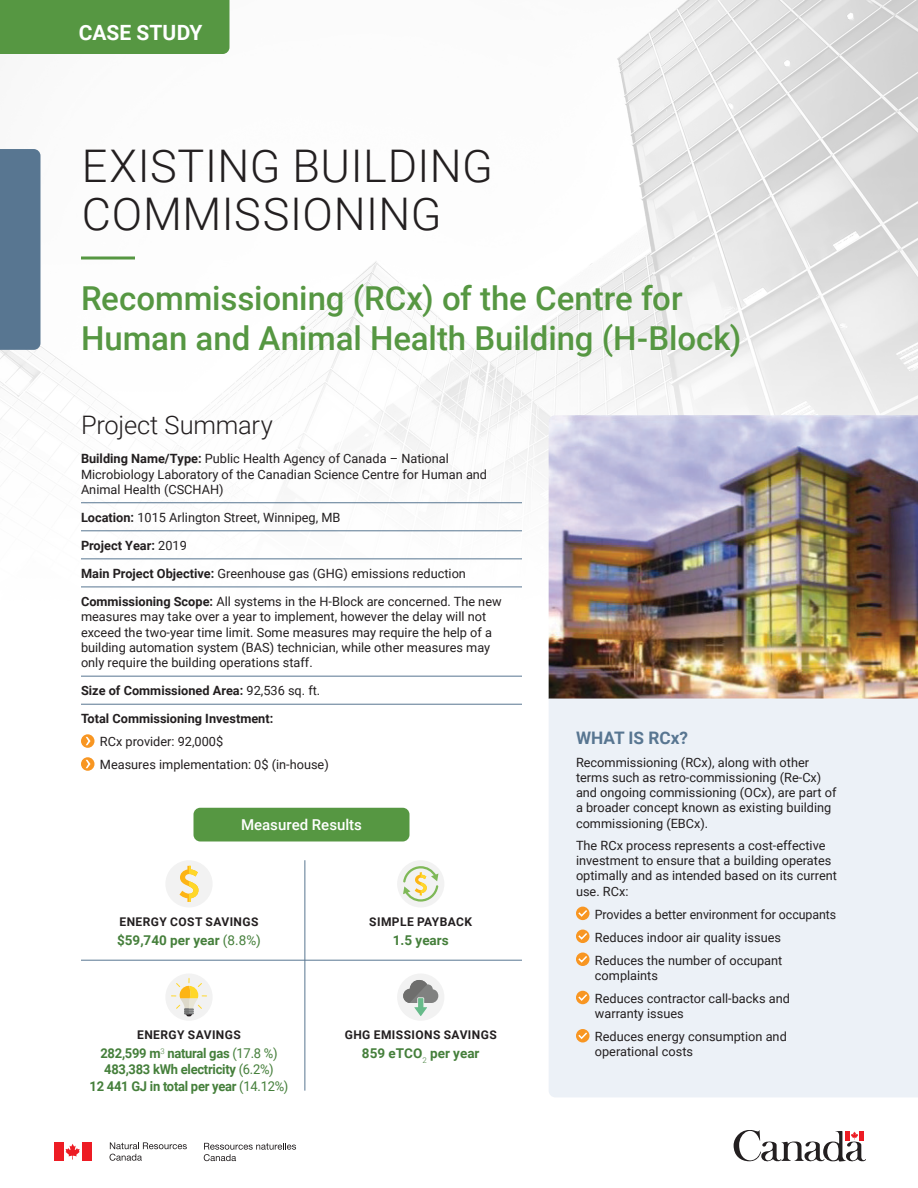
<style>
.page{position:relative;width:918px;height:1188px;background:#fff}
.page>*{position:absolute;margin:0;border:0;box-sizing:border-box;transform-origin:0 0}
.t1{font:300 45px/48px "Jkqtvs Roboto";letter-spacing:.01em;color:#231f20}
.t2{font:500 33px/39.6px "Cwmcxk Roboto";letter-spacing:-.005em;color:#569742}
.t3{font:300 25.5px "Jkqtvs Roboto";letter-spacing:-.01em;color:#231f20}
.t4{font:700 21px "Hqyfcv Roboto";letter-spacing:.005em;color:#fff}
.t5{font:700 17.25px "Hqyfcv Roboto";color:#587691}
.t6{font:500 15px "Cwmcxk Roboto";color:#fff}
.t7{font:700 13.5px "Hqyfcv Roboto";letter-spacing:-.02em;color:#457f3b;scale:.96 1}
.t8{font:700 13.5px "Hqyfcv Roboto";color:#457f3b}
.t9{font:700 13.5px "Hqyfcv Roboto";letter-spacing:-.02em;color:#457f3b}
.t10{font:12.75px/15.3px "Jrrwbd Roboto";color:#231f20}
.t11{font:700 12.75px "Hqyfcv Roboto";color:#231f20}
.t12{font:700 12px "Hqyfcv Roboto";letter-spacing:.035em;color:#231f20}
.s1{font-family:"Hqyfcv Roboto";font-weight:700}
.s2{font-family:"Jrrwbd Roboto";font-weight:400}
</style>
<div class="page">
<img style="left:0;top:0;width:918px;height:1162px">
<svg style="left:734px;top:1123px;width:132px;height:39px"></svg>
<div style="left:0;top:149px;width:40px;height:201px;background:#587691"></div>
<hr style="left:81px;top:503px;width:441px;height:1px;background:#587691">
<hr style="left:81px;top:531px;width:441px;height:1px;background:#587691">
<hr style="left:81px;top:559px;width:441px;height:1px;background:#587691">
<hr style="left:81px;top:587px;width:441px;height:1px;background:#587691">
<hr style="left:81px;top:676px;width:441px;height:1px;background:#587691">
<hr style="left:81px;top:704px;width:441px;height:1px;background:#587691">
<svg style="left:81px;top:734px;width:13px;height:14px"></svg>
<svg style="left:86px;top:737px;width:4px;height:8px"></svg>
<svg style="left:81px;top:757px;width:13px;height:14px"></svg>
<svg style="left:86px;top:760px;width:4px;height:8px"></svg>
<img style="left:549px;top:415px;width:369px;height:284px">
<svg style="left:81px;top:256px;width:54px;height:4px"></svg>
<div style="left:165px;top:860px;width:48px;height:48px;background:#f2f2f2;border-radius:50%"></div>
<svg style="left:180px;top:866px;width:18px;height:36px"></svg>
<div style="left:397px;top:974px;width:47px;height:47px;background:#f2f2f2;border-radius:50%"></div>
<svg style="left:403px;top:980px;width:35px;height:36px"></svg>
<hr style="left:305px;top:860px;width:1px;height:231px;background:#587691">
<hr style="left:81px;top:960px;width:441px;height:1px;background:#587691">
<div style="left:397px;top:860px;width:47px;height:48px;background:#f2f2f2;border-radius:50%"></div>
<svg style="left:403px;top:866px;width:35px;height:36px"></svg>
<div style="left:165px;top:974px;width:48px;height:47px;background:#f2f2f2;border-radius:50%"></div>
<svg style="left:171px;top:978px;width:36px;height:38px"></svg>
<div style="left:194px;top:808px;width:216px;height:34px;background:#569742;border-radius:7px"></div>
<div style="left:0;top:0;width:230px;height:54px;background:#569742"></div>
<div style="left:54px;top:1142px;width:9px;height:19px;background:#ed1c24"></div>
<svg style="left:65px;top:1144px;width:15px;height:16px"></svg>
<div style="left:82px;top:1142px;width:9px;height:19px;background:#ed1c24"></div>
<svg style="left:204px;top:1143px;width:92px;height:18px"></svg>
<svg style="left:110px;top:1142px;width:77px;height:19px"></svg>
<div style="left:549px;top:699px;width:369px;height:398px;background:#ecf1f7"></div>
<div style="left:576px;top:907px;width:14px;height:13px;background:#f89622;border-radius:50%"></div>
<svg style="left:577px;top:908px;width:12px;height:10px"></svg>
<div style="left:576px;top:930px;width:14px;height:13px;background:#f89622;border-radius:50%"></div>
<svg style="left:577px;top:931px;width:12px;height:10px"></svg>
<div style="left:576px;top:953px;width:14px;height:13px;background:#f89622;border-radius:50%"></div>
<svg style="left:577px;top:954px;width:12px;height:10px"></svg>
<div style="left:576px;top:991px;width:14px;height:13px;background:#f89622;border-radius:50%"></div>
<svg style="left:577px;top:993px;width:12px;height:9px"></svg>
<svg style="left:576px;top:1029px;width:14px;height:14px"></svg>
<svg style="left:577px;top:1031px;width:12px;height:9px"></svg>
<p class="t4" style="left:79px;top:18px;width:125px">CASE STUDY</p>
<p class="t1" style="left:82px;top:140px;width:413px">EXISTING BUILDING<br>COMMISSIONING</p>
<h1 class="t2" style="left:81px;top:278px;width:662px">Recommissioning (RCx) of the Centre for<br>Human and Animal Health Building (H-Block)</h1>
<h2 class="t3" style="left:81px;top:408px;width:193px">Project Summary</h2>
<p class="t10" style="left:81px;top:451px;width:408px"><span class="s1">Building Name/Type:</span> Public Health Agency of Canada – National<br>Microbiology Laboratory of the Canadian Science Centre for Human and<br>Animal Health (CSCHAH)</p>
<p class="t10" style="left:81px;top:509px;width:261px"><span class="s1">Location:</span> 1015 Arlington Street, Winnipeg, MB</p>
<p class="t11" style="left:81px;top:537px;width:107px">Project Year: <span class="s2">2019</span></p>
<p class="t10" style="left:81px;top:565px;width:386px"><span class="s1">Main Project Objective:</span> Greenhouse gas (GHG) emissions reduction</p>
<p class="t10" style="left:81px;top:593px;width:422px"><span class="s1">Commissioning Scope:</span> All systems in the H-Block are concerned. The new measures may take over a year to implement, however the delay will not exceed the two-year time limit. Some measures may require the help of a building automation system (BAS) technician, while other measures may only require the building operations staff.</p>
<p class="t11" style="left:81px;top:682px;width:241px">Size of Commissioned Area: <span class="s2">92,536 sq. ft.</span></p>
<p class="t11" style="left:81px;top:710px;width:194px">Total Commissioning Investment:</p>
<p class="t10" style="left:100px;top:734px;width:125px">RCx provider: 92,000$</p>
<p class="t10" style="left:100px;top:757px;width:230px">Measures implementation: 0$ (in-house)</p>
<h3 class="t6" style="left:241px;top:814px;width:122px">Measured Results</h3>
<p class="t12" style="left:120px;top:913px;width:140px">ENERGY COST SAVINGS</p>
<p class="t8" style="left:117px;top:931px;width:145px">$59,740 per year <span class="s2">(8.8%)</span></p>
<p class="t12" style="left:369px;top:913px;width:104px">SIMPLE PAYBACK</p>
<p class="t9" style="left:393px;top:931px;width:57px">1.5 years</p>
<p class="t12" style="left:137px;top:1027px;width:105px">ENERGY SAVINGS</p>
<p class="t7" style="left:100px;top:1044px;width:186px">282,599 m<sup>3</sup> natural gas <span class="s2">(17.8 %)</span></p>
<p class="t7" style="left:104px;top:1060px;width:178px">483,383 kWh electricity <span class="s2">(6.2%)</span></p>
<p class="t7" style="left:90px;top:1076px;width:209px">12 441 GJ in total per year <span class="s2">(14.12%)</span></p>
<p class="t12" style="left:345px;top:1027px;width:153px">GHG EMISSIONS SAVINGS</p>
<p class="t8" style="left:362px;top:1044px;width:119px">859 eTCO <sub>2</sub> per year</p>
<h3 class="t5" style="left:576px;top:726px;width:114px">WHAT IS RCx?</h3>
<p class="t10" style="left:576px;top:754px;width:262px">Recommissioning (RCx), along with other terms such as retro-commissioning (Re-Cx) and ongoing commissioning (OCx), are part of a broader concept known as existing building commissioning (EBCx).</p>
<p class="t10" style="left:576px;top:837px;width:262px">The RCx process represents a cost-effective investment to ensure that a building operates optimally and as intended based on its current use. RCx:</p>
<p class="t10" style="left:595px;top:906px;width:243px">Provides a better environment for occupants</p>
<p class="t10" style="left:595px;top:929px;width:188px">Reduces indoor air quality issues</p>
<p class="t10" style="left:595px;top:952px;width:189px">Reduces the number of occupant complaints</p>
<p class="t10" style="left:595px;top:990px;width:197px">Reduces contractor call-backs and warranty issues</p>
<p class="t10" style="left:595px;top:1028px;width:193px">Reduces energy consumption and operational costs</p>
</div>
